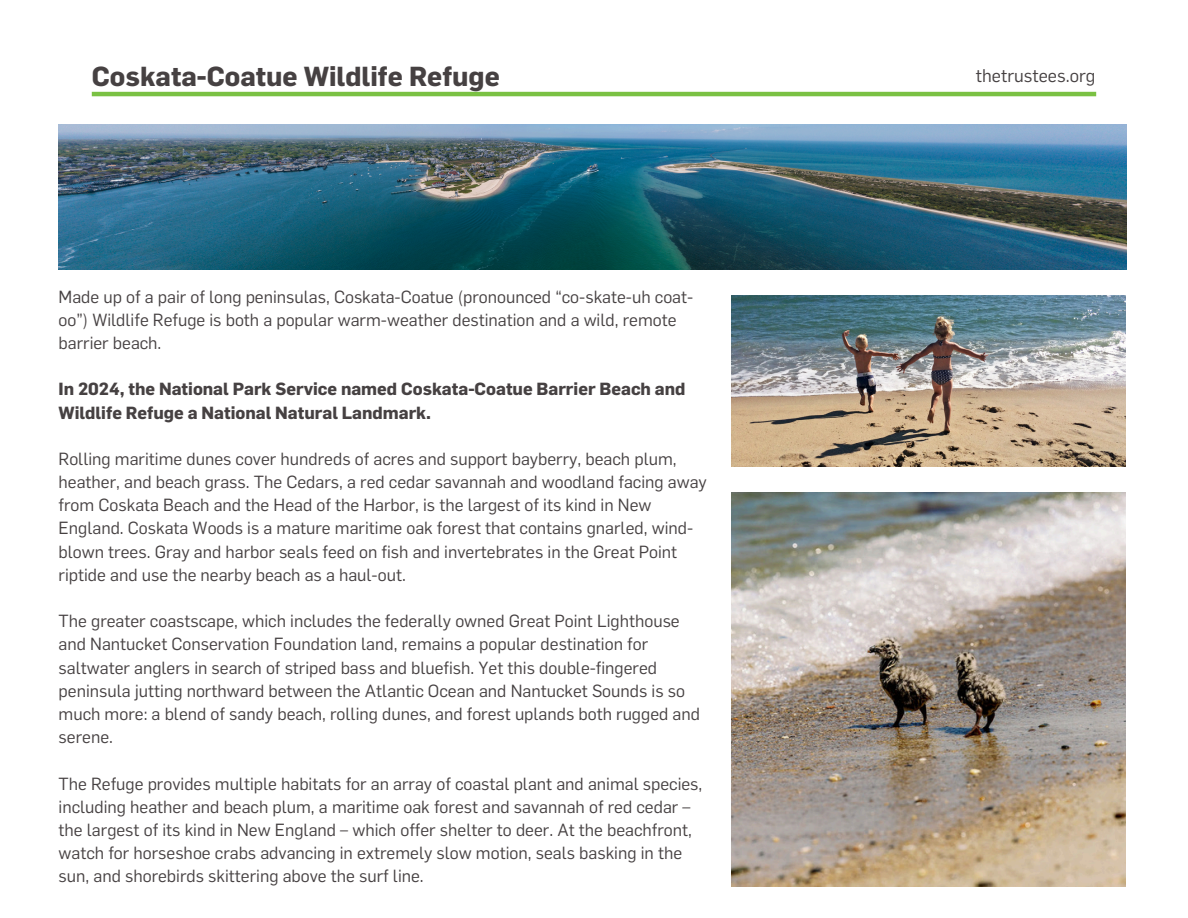
<style>
.page{position:relative;width:1188px;height:918px;background:#fff}
.page>*{position:absolute;margin:0;border:0;box-sizing:border-box;transform-origin:0 0}
.t1{font:700 27px "Flama";color:#464142}
.t2{font:18px "Flama";color:#464142}
.t3{font:17.25px/23.2px "Flama";color:#464142}
.t4{font:700 17.25px/23.2px "Flama";color:#464142}
</style>
<div class="page">
<hr style="left:92px;top:92px;width:1004px;height:4px;background:#7ac143">
<img style="left:732px;top:492px;width:394px;height:394px">
<img style="left:59px;top:124px;width:1067px;height:146px">
<img style="left:732px;top:296px;width:394px;height:171px">
<h1 class="t1" style="left:92px;top:60px;width:410px">Coskata-Coatue Wildlife Refuge</h1>
<p class="t2" style="left:976px;top:64px;width:121px">thetrustees.org</p>
<p class="t3" style="left:59px;top:285px;width:636px">Made up of a pair of long peninsulas, Coskata-Coatue (pronounced “co-skate-uh coat&shy;oo”) Wildlife Refuge is both a popular warm-weather destination and a wild, remote barrier beach.</p>
<p class="t4" style="left:59px;top:378px;width:628px">In 2024, the National Park Service named Coskata-Coatue Barrier Beach and<br>Wildlife Refuge a National Natural Landmark.</p>
<p class="t3" style="left:59px;top:447px;width:650px">Rolling maritime dunes cover hundreds of acres and support bayberry, beach plum, heather, and beach grass. The Cedars, a red cedar savannah and woodland facing away from Coskata Beach and the Head of the Harbor, is the largest of its kind in New England. Coskata Woods is a mature maritime oak forest that contains gnarled, wind&shy;blown trees. Gray and harbor seals feed on fish and invertebrates in the Great Point riptide and use the nearby beach as a haul-out.</p>
<p class="t3" style="left:59px;top:610px;width:643px">The greater coastscape, which includes the federally owned Great Point Lighthouse and Nantucket Conservation Foundation land, remains a popular destination for saltwater anglers in search of striped bass and bluefish. Yet this double-fingered peninsula jutting northward between the Atlantic Ocean and Nantucket Sounds is so much more: a blend of sandy beach, rolling dunes, and forest uplands both rugged and serene.</p>
<p class="t3" style="left:59px;top:772px;width:645px">The Refuge provides multiple habitats for an array of coastal plant and animal species, including heather and beach plum, a maritime oak forest and savannah of red cedar – the largest of its kind in New England – which offer shelter to deer. At the beachfront, watch for horseshoe crabs advancing in extremely slow motion, seals basking in the sun, and shorebirds skittering above the surf line.</p>
</div>
